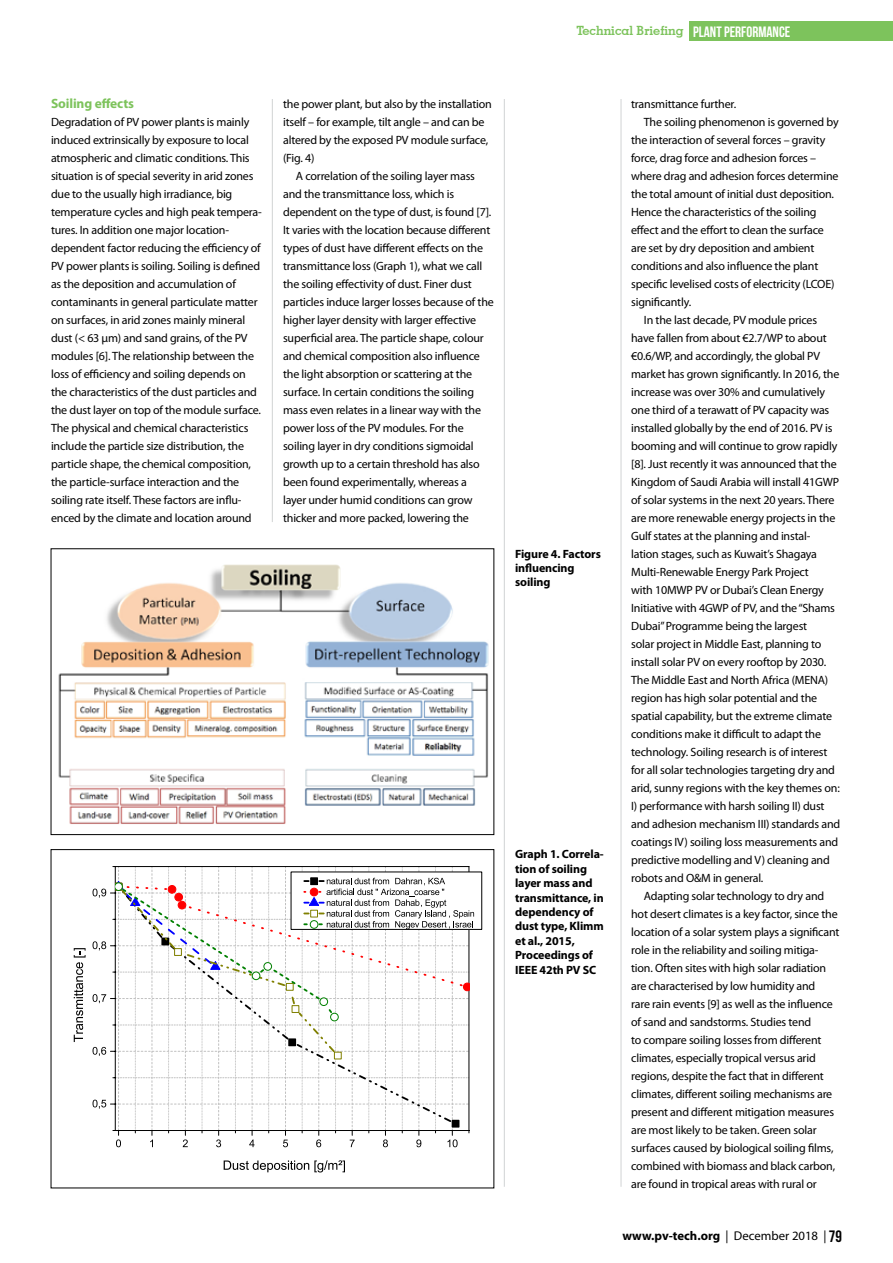
<style>
.page{position:relative;width:893px;height:1263px;background:#fff}
.page>*{position:absolute;margin:0;border:0;box-sizing:border-box;transform-origin:0 0}
.t1{font:700 13.5px "Myriad Pro";letter-spacing:-.01em;color:#7dc35c}
.t2{font:700 12.75px "Geometric Slab 703 BT";color:#7dc35c}
.t3{font:700 12.75px "Myriad Pro";color:#000}
.t4{font:12px/18px "Myriad Pro";letter-spacing:-.015em;color:#000}
.t5{font:700 12px/14.4px "Myriad Pro";letter-spacing:-.01em;color:#000}
.s1{font-family:"Bebas Neue";font-weight:400;font-size:15px;color:#fff}
.s2{font-weight:400}
.s3{font-family:"Bebas Neue";font-weight:400;font-size:16.5px}
</style>
<div class="page">
<div style="left:689px;top:21px;width:204px;height:20px;background:#7dc35c"></div>
<hr style="left:272px;top:99px;width:1px;height:423px;background:#d1d3d4">
<hr style="left:504px;top:99px;width:1px;height:1088px;background:#d1d3d4">
<hr style="left:621px;top:99px;width:1px;height:1088px;background:#d1d3d4">
<img style="left:58px;top:564px;width:431px;height:260px">
<div style="left:51px;top:549px;width:443px;height:286px;border:1px solid #000"></div>
<svg style="left:74px;top:948px;width:12px;height:94px"></svg>
<svg style="left:224px;top:1160px;width:121px;height:12px"></svg>
<svg style="left:93px;top:866px;width:381px;height:281px"></svg>
<p class="t2" style="left:576px;top:23px;width:215px">Technical Briefing <span class="s1">PLANT PERFORMANCE</span></p>
<p class="t1" style="left:51px;top:95px;width:85px">Soiling effects</p>
<p class="t4" style="left:51px;top:113px;width:212px">Degradation of PV power plants is mainly induced extrinsically by exposure to local atmospheric and climatic conditions. This situation is of special severity in arid zones due to the usually high irradiance, big temperature cycles and high peak tempera&shy;tures. In addition one major location&shy;dependent factor reducing the efficiency of PV power plants is soiling. Soiling is defined as the deposition and accumulation of contaminants in general particulate matter on surfaces, in arid zones mainly mineral dust (&lt; 63 µm) and sand grains, of the PV modules [6]. The relationship between the loss of efficiency and soiling depends on the characteristics of the dust particles and the dust layer on top of the module surface.<br>The physical and chemical characteristics include the particle size distribution, the particle shape, the chemical composition, the particle-surface interaction and the soiling rate itself. These factors are influ&shy;enced by the climate and location around</p>
<p class="t4" style="left:283px;top:95px;width:210px">the power plant, but also by the installation itself – for example, tilt angle – and can be altered by the exposed PV module surface, (Fig. 4)</p>
<p class="t4" style="left:283px;top:167px;width:212px;text-indent:13px">A correlation of the soiling layer mass and the transmittance loss, which is dependent on the type of dust, is found [7].<br>It varies with the location because different types of dust have different effects on the transmittance loss (Graph 1), what we call the soiling effectivity of dust. Finer dust particles induce larger losses because of the higher layer density with larger effective superficial area. The particle shape, colour and chemical composition also influence the light absorption or scattering at the surface. In certain conditions the soiling mass even relates in a linear way with the power loss of the PV modules. For the soiling layer in dry conditions sigmoidal growth up to a certain threshold has also been found experimentally, whereas a<br>layer under humid conditions can grow thicker and more packed, lowering the</p>
<p class="t5" style="left:515px;top:546px;width:87px">Figure 4. Factors influencing soiling</p>
<p class="t5" style="left:515px;top:847px;width:90px">Graph 1. Correla&shy;tion of soiling layer mass and transmittance, in dependency of dust type, Klimm et al., 2015,<br>Proceedings of<br>IEEE 42th PV SC</p>
<p class="t4" style="left:631px;top:95px;width:107px">transmittance further.</p>
<p class="t4" style="left:644px;top:113px;width:196px">The soiling phenomenon is governed by</p>
<p class="t4" style="left:631px;top:131px;width:196px">the interaction of several forces – gravity</p>
<p class="t4" style="left:631px;top:149px;width:187px">force, drag force and adhesion forces –</p>
<p class="t4" style="left:631px;top:167px;width:209px">where drag and adhesion forces determine</p>
<p class="t4" style="left:631px;top:185px;width:204px">the total amount of initial dust deposition.</p>
<p class="t4" style="left:631px;top:203px;width:187px">Hence the characteristics of the soiling</p>
<p class="t4" style="left:631px;top:221px;width:194px">effect and the effort to clean the surface</p>
<p class="t4" style="left:631px;top:239px;width:185px">are set by dry deposition and ambient</p>
<p class="t4" style="left:631px;top:257px;width:189px">conditions and also influence the plant</p>
<p class="t4" style="left:631px;top:275px;width:205px">specific levelised costs of electricity (LCOE)</p>
<p class="t4" style="left:631px;top:293px;width:62px">significantly.</p>
<p class="t4" style="left:644px;top:311px;width:175px">In the last decade, PV module prices</p>
<p class="t4" style="left:631px;top:329px;width:197px">have fallen from about €2.7/WP to about</p>
<p class="t4" style="left:631px;top:347px;width:191px">€0.6/WP, and accordingly, the global PV</p>
<p class="t4" style="left:631px;top:365px;width:210px">market has grown significantly. In 2016, the</p>
<p class="t4" style="left:631px;top:383px;width:195px">increase was over 30% and cumulatively</p>
<p class="t4" style="left:631px;top:401px;width:200px">one third of a terawatt of PV capacity was</p>
<p class="t4" style="left:631px;top:419px;width:203px">installed globally by the end of 2016. PV is</p>
<p class="t4" style="left:631px;top:437px;width:208px">booming and will continue to grow rapidly</p>
<p class="t4" style="left:631px;top:455px;width:207px">[8]. Just recently it was announced that the</p>
<p class="t4" style="left:631px;top:473px;width:209px">Kingdom of Saudi Arabia will install 41GWP</p>
<p class="t4" style="left:631px;top:491px;width:205px">of solar systems in the next 20 years. There</p>
<p class="t4" style="left:631px;top:509px;width:206px">are more renewable energy projects in the</p>
<p class="t4" style="left:631px;top:527px;width:181px">Gulf states at the planning and instal-</p>
<p class="t4" style="left:631px;top:545px;width:187px">lation stages, such as Kuwait’s Shagaya</p>
<p class="t4" style="left:631px;top:563px;width:179px">Multi-Renewable Energy Park Project</p>
<p class="t4" style="left:631px;top:581px;width:194px">with 10MWP PV or Dubai’s Clean Energy</p>
<p class="t4" style="left:631px;top:599px;width:205px">Initiative with 4GWP of PV, and the “Shams</p>
<p class="t4" style="left:631px;top:617px;width:178px">Dubai” Programme being the largest</p>
<p class="t4" style="left:631px;top:635px;width:192px">solar project in Middle East, planning to</p>
<p class="t4" style="left:631px;top:653px;width:197px">install solar PV on every rooftop by 2030.</p>
<p class="t4" style="left:631px;top:671px;width:199px">The Middle East and North Africa (MENA)</p>
<p class="t4" style="left:631px;top:689px;width:188px">region has high solar potential and the</p>
<p class="t4" style="left:631px;top:707px;width:202px">spatial capability, but the extreme climate</p>
<p class="t4" style="left:631px;top:725px;width:191px">conditions make it difficult to adapt the</p>
<p class="t4" style="left:631px;top:743px;width:198px">technology. Soiling research is of interest</p>
<p class="t4" style="left:631px;top:761px;width:205px">for all solar technologies targeting dry and</p>
<p class="t4" style="left:631px;top:779px;width:210px">arid, sunny regions with the key themes on:</p>
<p class="t4" style="left:631px;top:797px;width:195px">I) performance with harsh soiling II) dust</p>
<p class="t4" style="left:631px;top:815px;width:211px">and adhesion mechanism III) standards and</p>
<p class="t4" style="left:631px;top:833px;width:209px">coatings IV) soiling loss measurements and</p>
<p class="t4" style="left:631px;top:851px;width:200px">predictive modelling and V) cleaning and</p>
<p class="t4" style="left:631px;top:869px;width:134px">robots and O&amp;M in general.</p>
<p class="t4" style="left:644px;top:887px;width:182px">Adapting solar technology to dry and</p>
<p class="t4" style="left:631px;top:905px;width:208px">hot desert climates is a key factor, since the</p>
<p class="t4" style="left:631px;top:923px;width:210px">location of a solar system plays a significant</p>
<p class="t4" style="left:631px;top:941px;width:189px">role in the reliability and soiling mitiga-</p>
<p class="t4" style="left:631px;top:959px;width:197px">tion. Often sites with high solar radiation</p>
<p class="t4" style="left:631px;top:977px;width:186px">are characterised by low humidity and</p>
<p class="t4" style="left:631px;top:995px;width:203px">rare rain events [9] as well as the influence</p>
<p class="t4" style="left:631px;top:1013px;width:182px">of sand and sandstorms. Studies tend</p>
<p class="t4" style="left:631px;top:1031px;width:192px">to compare soiling losses from different</p>
<p class="t4" style="left:631px;top:1049px;width:186px">climates, especially tropical versus arid</p>
<p class="t4" style="left:631px;top:1067px;width:194px">regions, despite the fact that in different</p>
<p class="t4" style="left:631px;top:1085px;width:203px">climates, different soiling mechanisms are</p>
<p class="t4" style="left:631px;top:1103px;width:204px">present and different mitigation measures</p>
<p class="t4" style="left:631px;top:1121px;width:187px">are most likely to be taken. Green solar</p>
<p class="t4" style="left:631px;top:1139px;width:204px">surfaces caused by biological soiling films,</p>
<p class="t4" style="left:631px;top:1157px;width:205px">combined with biomass and black carbon,</p>
<p class="t4" style="left:631px;top:1175px;width:187px">are found in tropical areas with rural or</p>
<p class="t3" style="left:622px;top:1227px;width:221px">www.pv-tech.org <span class="s2">| December 2018 |</span> <span class="s3">79</span></p>
</div>
